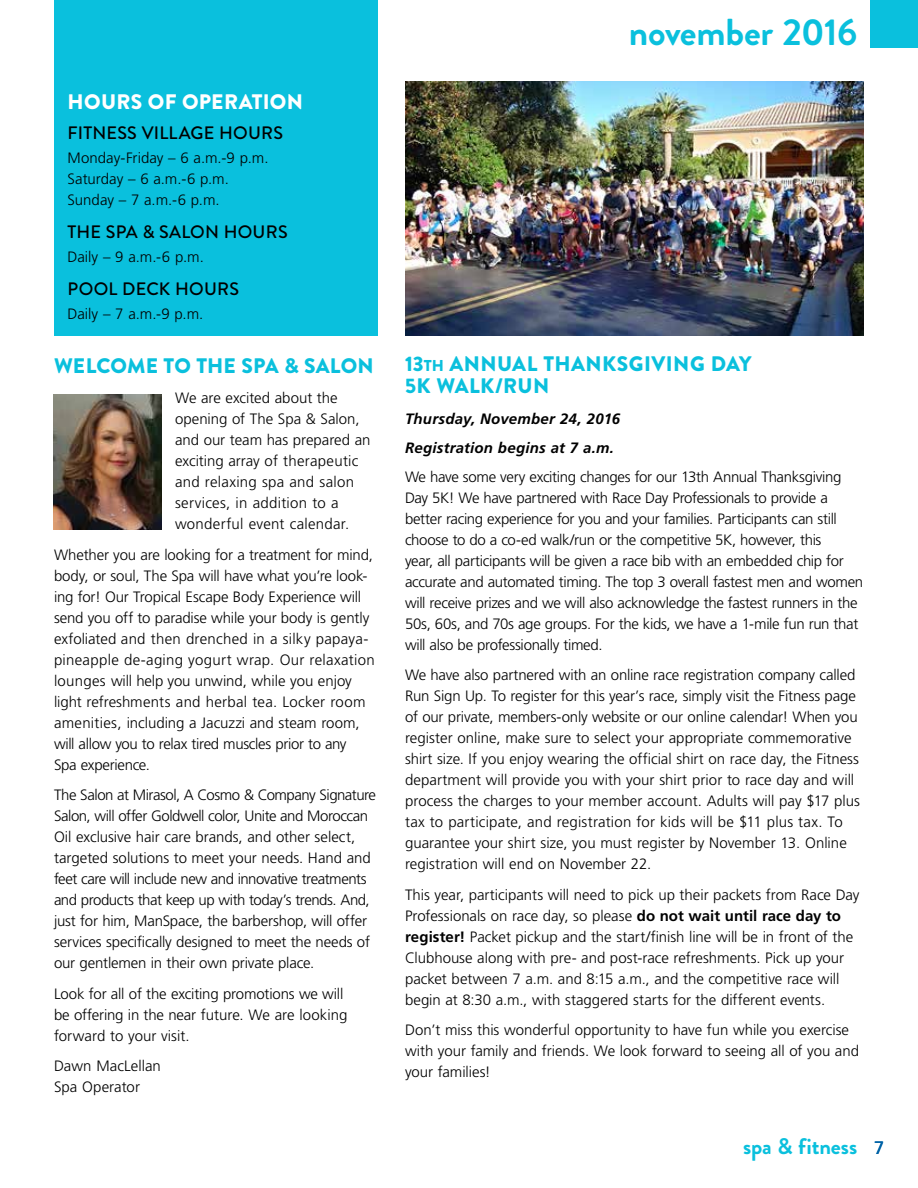
<style>
.page{position:relative;width:918px;height:1188px;background:#fff}
.page>*{position:absolute;margin:0;border:0;box-sizing:border-box;transform-origin:0 0}
.t1{font:700 37.5px "Brandon Grotesque";letter-spacing:-.005em;color:#0ac0dd}
.t2{font:700 22.5px "Brandon Grotesque";color:#0ac0dd}
.t3{font:900 21px "Brandon Grotesque";letter-spacing:.01em;color:#0ac0dd}
.t4{font:900 21px "Brandon Grotesque";letter-spacing:.015em;color:#fff}
.t5{font:500 18px "Brandon Grotesque";letter-spacing:.015em;color:#000}
.t6{font:300 15px/21px "Frutiger LT Std";letter-spacing:-.005em;color:#000}
.t7{font:300 15px/21px "Frutiger LT Std";letter-spacing:-.025em;color:#000}
.t8{font:italic 700 15px/29px "Frutiger LT Std";letter-spacing:.015em;color:#000}
.s1{font-size:15.75px}
.s2{font-weight:700}
.s3{font-family:"Frutiger LT Std";font-weight:400;font-size:18px;color:#0063a7}
</style>
<div class="page">
<div style="left:871px;top:0;width:47px;height:47px;background:#0ac0dd"></div>
<img style="left:405px;top:81px;width:459px;height:255px">
<div style="left:54px;top:0;width:324px;height:336px;background:#0ac0dd"></div>
<img style="left:54px;top:394px;width:108px;height:135px">
<h3 class="t4" style="left:68px;top:87px;width:237px">HOURS OF OPERATION</h3>
<p class="t5" style="left:68px;top:121px;width:217px">FITNESS VILLAGE HOURS</p>
<p class="t6" style="left:68px;top:148px;width:203px">Monday-Friday – 6 a.m.-9 p.m.<br>Saturday – 6 a.m.-6 p.m.<br>Sunday – 7 a.m.-6 p.m.</p>
<p class="t5" style="left:68px;top:220px;width:115px">THE SPA &amp; SALON</p>
<p class="t5" style="left:224px;top:220px;width:28px">HOURS</p>
<p class="t6" style="left:68px;top:246px;width:138px">Daily – 9 a.m.-6 p.m.</p>
<p class="t5" style="left:68px;top:276px;width:25px">POOL</p>
<p class="t5" style="left:122px;top:276px;width:81px">DECK HOURS</p>
<p class="t6" style="left:68px;top:303px;width:137px">Daily – 7 a.m.-9 p.m.</p>
<h3 class="t3" style="left:54px;top:351px;width:47px">WELCOM</h3>
<h3 class="t3" style="left:146px;top:351px;width:109px">E TO THE SPA</h3>
<h3 class="t3" style="left:284px;top:351px;width:35px">&amp; SALON</h3>
<p class="t6" style="left:175px;top:388px;width:197px">We are excited about the opening of The Spa &amp; Salon, and our team has prepared an exciting array of therapeutic and relaxing spa and salon services, in addition to a wonderful event calendar.</p>
<p class="t6" style="left:54px;top:544px;width:322px">Whether you are looking for a treatment for mind, body, or soul, The Spa will have what you’re look&shy;ing for! Our Tropical Escape Body Experience will send you off to paradise while your body is gently exfoliated and then drenched in a silky papaya&shy;pineapple de-aging yogurt wrap. Our relaxation lounges will help you unwind, while you enjoy light refreshments and herbal tea. Locker room amenities, including a Jacuzzi and steam room, will allow you to relax tired muscles prior to any<br>Spa experience.</p>
<p class="t6" style="left:54px;top:785px;width:324px">The Salon at Mirasol, A Cosmo &amp; Company Signature Salon, will offer Goldwell color, Unite and Moroccan Oil exclusive hair care brands, and other select, targeted solutions to meet your needs. Hand and feet care will include new and innovative treatments and products that keep up with today’s trends. And, just for him, ManSpace, the barbershop, will offer services specifically designed to meet the needs of our gentlemen in their own private place.</p>
<p class="t6" style="left:54px;top:983px;width:295px">Look for all of the exciting promotions we will be offering in the near future. We are looking forward to your visit.</p>
<p class="t6" style="left:54px;top:1056px;width:108px">Dawn MacLellan<br>Spa Operator</p>
<h1 class="t1" style="left:629px;top:6px;width:230px">november 2016</h1>
<h3 class="t3" style="left:405px;top:349px;width:61px">13<span class="s1">th</span> ANN</h3>
<h3 class="t3" style="left:497px;top:349px;width:133px">UAL THAN KSGIVING</h3>
<h3 class="t3" style="left:711px;top:349px;width:42px">DAY</h3>
<h3 class="t3" style="left:405px;top:371px;width:142px">5K WALK/RUN</h3>
<p class="t8" style="left:405px;top:404px;width:217px">Thursday, November 24, 2016<br>Registration begins at 7 a.m.</p>
<p class="t7" style="left:405px;top:466px;width:460px">We have some very exciting changes for our 13th Annual Thanksgiving Day 5K! We have partnered with Race Day Professionals to provide a better racing experience for you and your families. Participants can still choose to do a co-ed walk/run or the competitive 5K, however, this<br>year, all participants will be given a race bib with an embedded chip for accurate and automated timing. The top 3 overall fastest men and women will receive prizes and we will also acknowledge the fastest runners in the 50s, 60s, and 70s age groups. For the kids, we have a 1-mile fun run that will also be professionally timed.</p>
<p class="t6" style="left:405px;top:665px;width:457px">We have also partnered with an online race registration company called Run Sign Up. To register for this year’s race, simply visit the Fitness page of our private, members-only website or our online calendar! When you register online, make sure to select your appropriate commemorative shirt size. If you enjoy wearing the official shirt on race day, the Fitness department will provide you with your shirt prior to race day and will process the charges to your member account. Adults will pay $17 plus tax to participate, and registration for kids will be $11 plus tax. To guarantee your shirt size, you must register by November 13. Online registration will end on November 22.</p>
<p class="t6" style="left:405px;top:884px;width:456px">This year, participants will need to pick up their packets from Race Day Professionals on race day, so please <span class="s2">do not wait until race day to register!</span> Packet pickup and the start/finish line will be in front of the Clubhouse along with pre- and post-race refreshments. Pick up your packet between 7 a.m. and 8:15 a.m., and the competitive race will begin at 8:30 a.m., with staggered starts for the different events.</p>
<p class="t6" style="left:405px;top:1020px;width:456px">Don’t miss this wonderful opportunity to have fun while you exercise with your family and friends. We look forward to seeing all of you and your families!</p>
<h2 class="t2" style="left:743px;top:1131px;width:143px">spa &amp; fitness <span class="s3">7</span></h2>
</div>
